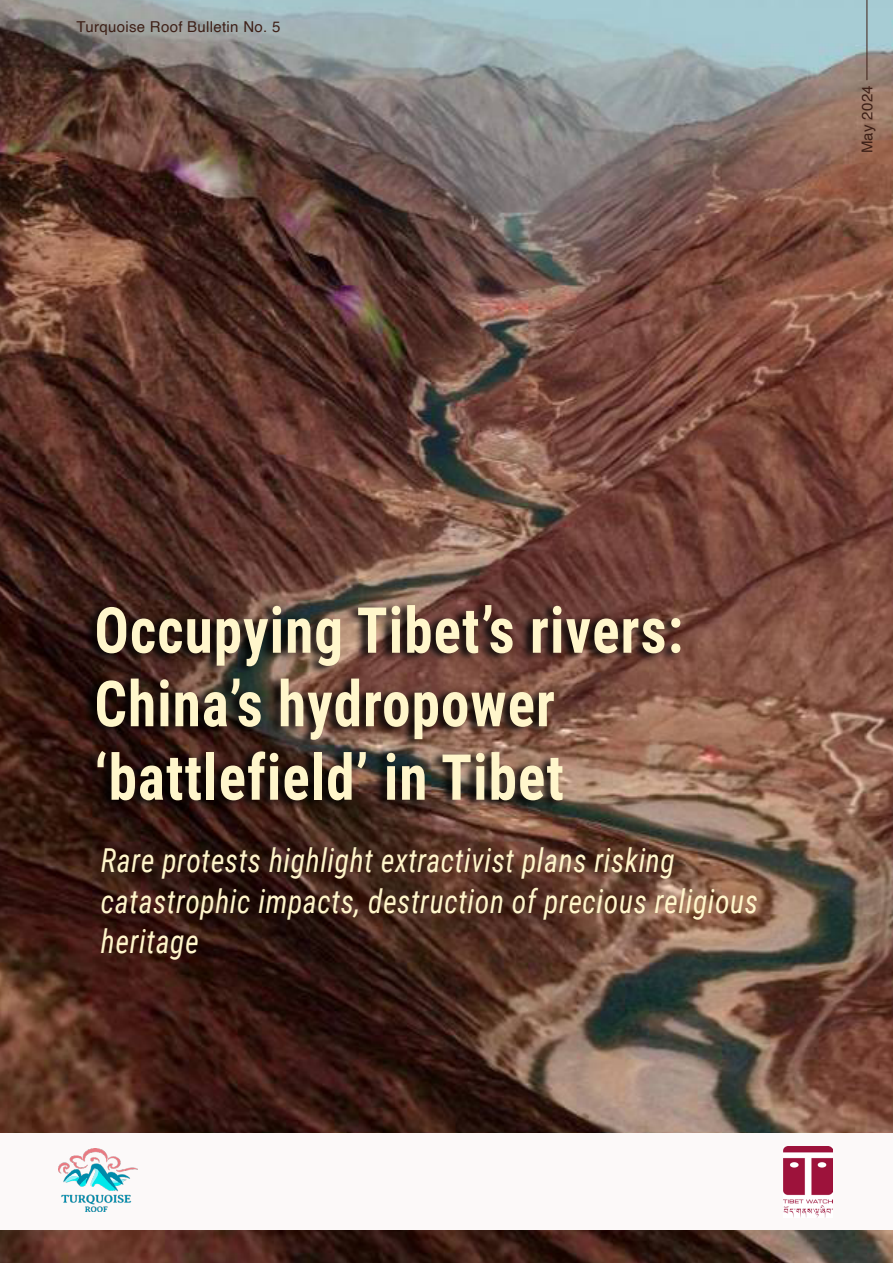
<style>
.page{position:relative;width:893px;height:1263px;background:#fff}
.page>*{position:absolute;margin:0;border:0;box-sizing:border-box;transform-origin:0 0}
.t1{font:700 63.6px/73.5px "Roboto Condensed";letter-spacing:.02em;color:#fff6cb;scale:.9 1}
.t2{font:italic 33px/40.5px "Roboto Condensed";letter-spacing:.02em;color:#fff6cb;scale:.9 1}
.t3{font:15px "Helvetica";letter-spacing:.02em;color:#3e2017}
</style>
<div class="page">
<img style="left:0;top:0;width:893px;height:1263px">
<div style="left:82px;top:599px;width:599px;height:211px;background:#000;opacity:.95"></div>
<hr style="left:866px;top:0;width:1px;height:80px;background:#3e2017">
<div style="left:0;top:1134px;width:893px;height:96px;background:#fcf9f9"></div>
<img style="left:783px;top:1146px;width:49px;height:72px">
<img style="left:58px;top:1148px;width:79px;height:63px">
<p class="t3" style="left:77px;top:15px;width:205px">Turquoise Roof Bulletin No. 5</p>
<p class="t3" style="left:855px;top:153px;width:69px;rotate:-90deg">May 2024</p>
<h1 class="t1" style="left:94px;top:591px;width:656px">Occupying Tibet’s rivers:<br>China’s hydropower ‘battlefield’ in Tibet</h1>
<p class="t2" style="left:101px;top:839px;width:732px">Rare protests highlight extractivist plans risking catastrophic impacts, destruction of precious religious heritage</p>
</div>
